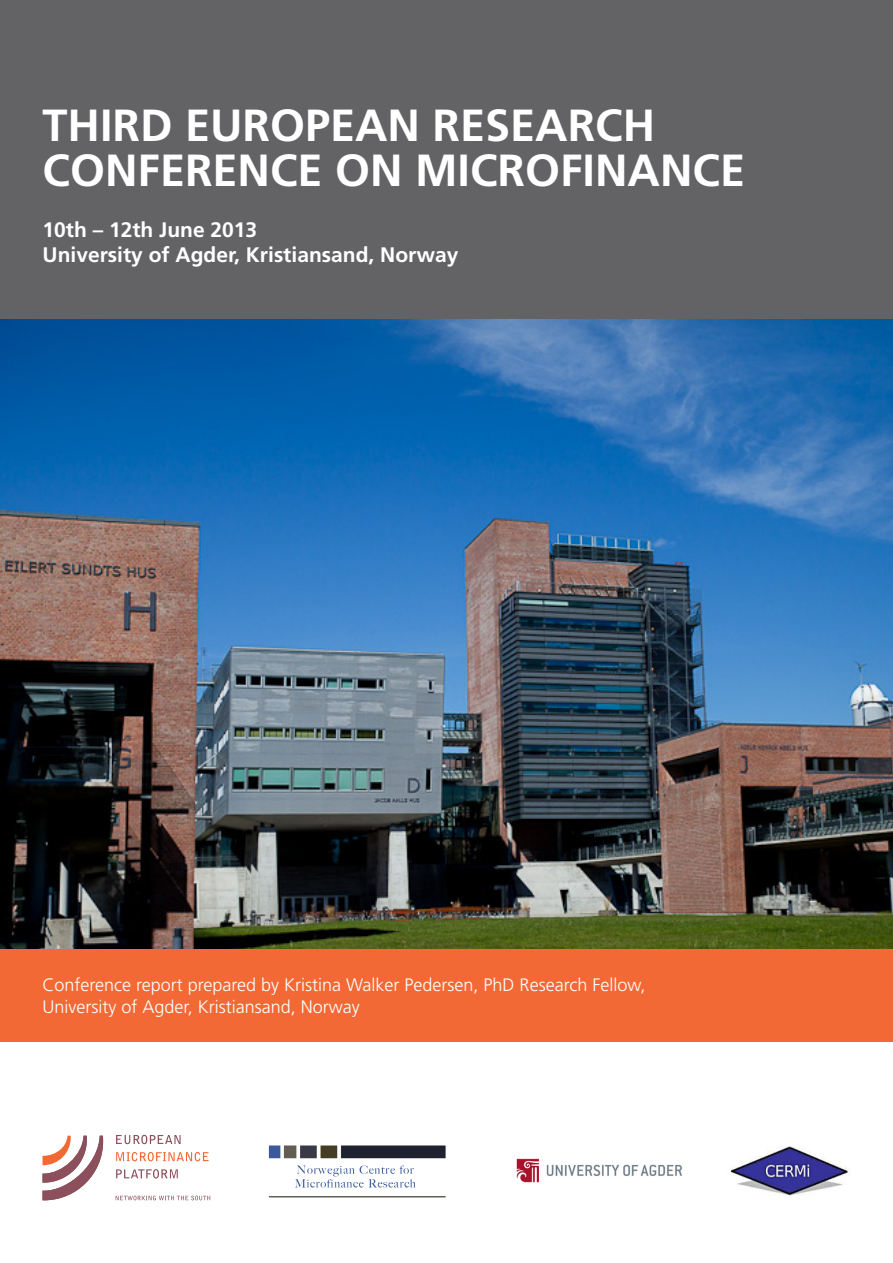
<style>
.page{position:relative;width:893px;height:1263px;background:#fff}
.page>*{position:absolute;margin:0;border:0;box-sizing:border-box;transform-origin:0 0}
.t1{font:700 45px/45px "Frutiger";color:#fff}
.t2{font:700 21px "Frutiger";color:#fff}
.t3{font:300 18px/21.6px "Frutiger";color:#fff}
</style>
<div class="page">
<div style="left:0;top:948px;width:893px;height:94px;background:#f26935"></div>
<img style="left:0;top:319px;width:893px;height:629px">
<div style="left:0;top:0;width:893px;height:319px;background:#636366"></div>
<svg style="left:116px;top:1135px;width:65px;height:9px"></svg>
<svg style="left:116px;top:1152px;width:93px;height:9px"></svg>
<svg style="left:116px;top:1169px;width:62px;height:9px"></svg>
<svg style="left:116px;top:1196px;width:94px;height:4px"></svg>
<svg style="left:43px;top:1136px;width:60px;height:64px"></svg>
<img style="left:268px;top:1145px;width:178px;height:53px">
<img style="left:516px;top:1158px;width:166px;height:25px">
<img style="left:731px;top:1146px;width:117px;height:50px">
<p class="t1" style="left:43px;top:103px;width:704px">THIRD EUROPEAN RESEARCH<br>CONFERENCE ON MICROFINANCE</p>
<p class="t2" style="left:43px;top:217px;width:216px">10th – 12th June 2013</p>
<p class="t2" style="left:43px;top:242px;width:417px">University of Agder, Kristiansand, Norway</p>
<p class="t3" style="left:43px;top:974px;width:604px">Conference report prepared by Kristina Walker Pedersen, PhD Research Fellow,<br>University of Agder, Kristiansand, Norway</p>
</div>
